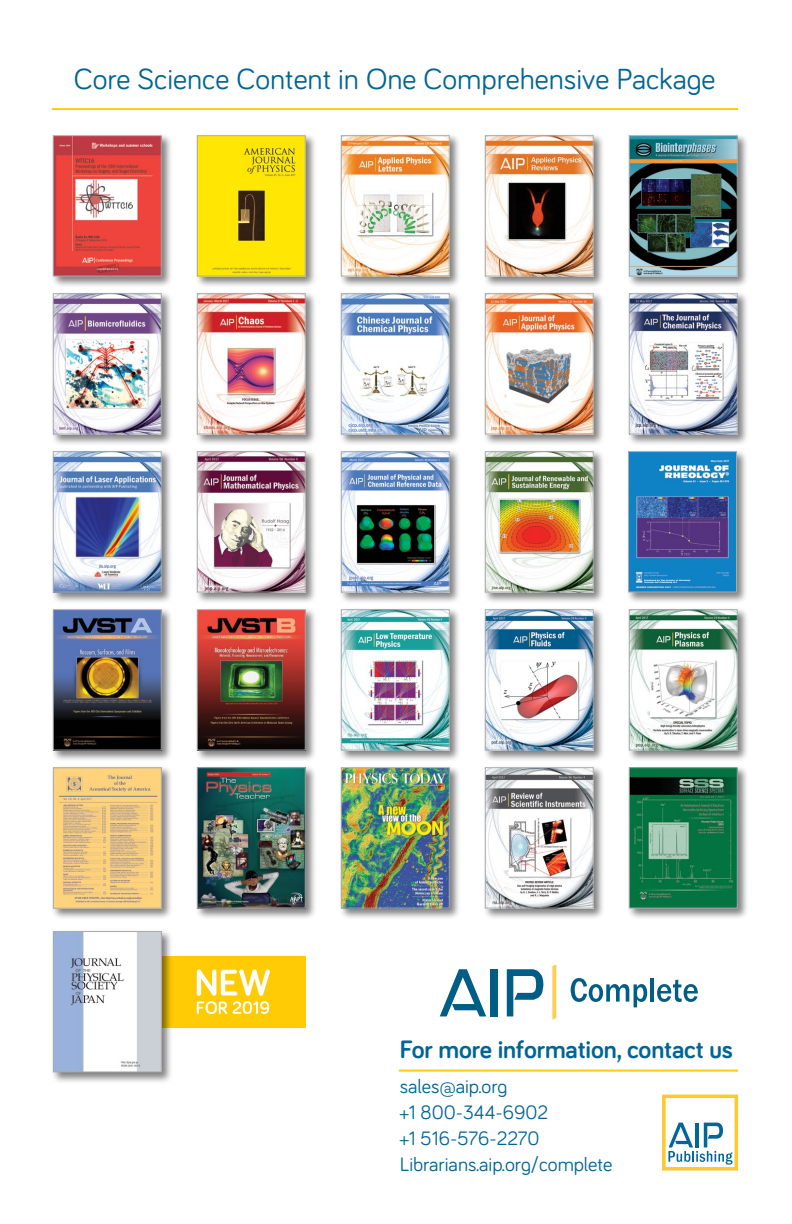
<style>
.page{position:relative;width:792px;height:1224px;background:#fff}
.page>*{position:absolute;margin:0;border:0;box-sizing:border-box;transform-origin:0 0}
.t1{font:30px "Bariol";color:#006594}
.t2{font:700 26px "Bariol";letter-spacing:-.005em;color:#006594}
.t3{font:20px/26px "Bariol";color:#006594}
</style>
<div class="page">
<div style="left:54px;top:956px;width:252px;height:72px;background:#ffcb05"></div>
<hr style="left:52px;top:108px;width:686px;height:2px;background:#ffcb05">
<svg style="left:571px;top:978px;width:76px;height:29px"></svg>
<hr style="left:650px;top:978px;width:4px;height:24px;background:#005d85">
<svg style="left:657px;top:980px;width:41px;height:22px"></svg>
<svg style="left:440px;top:969px;width:46px;height:47px"></svg>
<div style="left:490px;top:969px;width:8px;height:47px;background:#005d85"></div>
<svg style="left:507px;top:969px;width:37px;height:47px"></svg>
<svg style="left:552px;top:964px;width:4px;height:56px"></svg>
<div style="left:51px;top:133px;width:122px;height:155px;background:#000;opacity:.5"></div>
<img style="left:55px;top:137px;width:105px;height:138px">
<div style="left:53px;top:135px;width:109px;height:142px;border:1px solid #a7a9ac"></div>
<div style="left:51px;top:291px;width:122px;height:155px;background:#000;opacity:.5"></div>
<img style="left:55px;top:295px;width:105px;height:138px">
<div style="left:53px;top:293px;width:109px;height:142px;border:1px solid #a7a9ac"></div>
<div style="left:51px;top:449px;width:122px;height:155px;background:#000;opacity:.5"></div>
<img style="left:55px;top:453px;width:105px;height:138px">
<div style="left:53px;top:451px;width:109px;height:142px;border:1px solid #a7a9ac"></div>
<div style="left:51px;top:607px;width:122px;height:155px;background:#000;opacity:.5"></div>
<img style="left:55px;top:611px;width:105px;height:138px">
<div style="left:53px;top:609px;width:109px;height:142px;border:1px solid #a7a9ac"></div>
<div style="left:195px;top:765px;width:122px;height:155px;background:#000;opacity:.5"></div>
<img style="left:199px;top:769px;width:105px;height:138px">
<div style="left:197px;top:767px;width:109px;height:142px;border:1px solid #a7a9ac"></div>
<div style="left:51px;top:929px;width:122px;height:155px;background:#000;opacity:.5"></div>
<img style="left:55px;top:933px;width:105px;height:137px">
<div style="left:53px;top:931px;width:109px;height:141px;border:1px solid #a7a9ac"></div>
<div style="left:195px;top:133px;width:122px;height:155px;background:#000;opacity:.5"></div>
<img style="left:199px;top:137px;width:105px;height:138px">
<div style="left:197px;top:135px;width:109px;height:142px;border:1px solid #a7a9ac"></div>
<div style="left:195px;top:291px;width:122px;height:155px;background:#000;opacity:.5"></div>
<img style="left:199px;top:295px;width:105px;height:138px">
<div style="left:197px;top:293px;width:109px;height:142px;border:1px solid #a7a9ac"></div>
<div style="left:195px;top:449px;width:122px;height:155px;background:#000;opacity:.5"></div>
<img style="left:199px;top:453px;width:105px;height:138px">
<div style="left:197px;top:451px;width:109px;height:142px;border:1px solid #a7a9ac"></div>
<div style="left:195px;top:607px;width:122px;height:155px;background:#000;opacity:.5"></div>
<img style="left:199px;top:611px;width:105px;height:138px">
<div style="left:197px;top:609px;width:109px;height:142px;border:1px solid #a7a9ac"></div>
<div style="left:339px;top:765px;width:122px;height:155px;background:#000;opacity:.5"></div>
<img style="left:343px;top:769px;width:105px;height:138px">
<div style="left:341px;top:767px;width:109px;height:142px;border:1px solid #a7a9ac"></div>
<div style="left:339px;top:133px;width:122px;height:155px;background:#000;opacity:.5"></div>
<img style="left:343px;top:137px;width:105px;height:138px">
<div style="left:341px;top:135px;width:109px;height:142px;border:1px solid #a7a9ac"></div>
<div style="left:339px;top:291px;width:122px;height:155px;background:#000;opacity:.5"></div>
<img style="left:343px;top:295px;width:105px;height:138px">
<div style="left:341px;top:293px;width:109px;height:142px;border:1px solid #a7a9ac"></div>
<div style="left:339px;top:449px;width:122px;height:155px;background:#000;opacity:.5"></div>
<img style="left:343px;top:453px;width:105px;height:138px">
<div style="left:341px;top:451px;width:109px;height:142px;border:1px solid #a7a9ac"></div>
<div style="left:339px;top:607px;width:122px;height:155px;background:#000;opacity:.5"></div>
<img style="left:343px;top:611px;width:105px;height:138px">
<div style="left:341px;top:609px;width:109px;height:142px;border:1px solid #a7a9ac"></div>
<div style="left:483px;top:765px;width:122px;height:155px;background:#000;opacity:.5"></div>
<img style="left:487px;top:769px;width:105px;height:138px">
<div style="left:485px;top:767px;width:109px;height:142px;border:1px solid #a7a9ac"></div>
<div style="left:483px;top:133px;width:122px;height:155px;background:#000;opacity:.5"></div>
<img style="left:487px;top:137px;width:105px;height:138px">
<div style="left:485px;top:135px;width:109px;height:142px;border:1px solid #a7a9ac"></div>
<div style="left:483px;top:291px;width:122px;height:155px;background:#000;opacity:.5"></div>
<img style="left:487px;top:295px;width:105px;height:138px">
<div style="left:485px;top:293px;width:109px;height:142px;border:1px solid #a7a9ac"></div>
<div style="left:483px;top:449px;width:122px;height:155px;background:#000;opacity:.5"></div>
<img style="left:487px;top:453px;width:105px;height:138px">
<div style="left:485px;top:451px;width:109px;height:142px;border:1px solid #a7a9ac"></div>
<div style="left:483px;top:607px;width:122px;height:155px;background:#000;opacity:.5"></div>
<img style="left:487px;top:611px;width:105px;height:138px">
<div style="left:485px;top:609px;width:109px;height:142px;border:1px solid #a7a9ac"></div>
<div style="left:627px;top:765px;width:122px;height:155px;background:#000;opacity:.5"></div>
<div style="left:629px;top:768px;width:108px;height:140px;background:#04733f"></div>
<img style="left:631px;top:776px;width:105px;height:124px">
<div style="left:629px;top:767px;width:109px;height:142px;border:1px solid #a7a9ac"></div>
<div style="left:627px;top:133px;width:122px;height:155px;background:#000;opacity:.5"></div>
<img style="left:631px;top:137px;width:105px;height:138px">
<div style="left:629px;top:135px;width:109px;height:142px;border:1px solid #a7a9ac"></div>
<div style="left:627px;top:291px;width:122px;height:155px;background:#000;opacity:.5"></div>
<img style="left:631px;top:295px;width:105px;height:138px">
<div style="left:629px;top:293px;width:109px;height:142px;border:1px solid #a7a9ac"></div>
<div style="left:51px;top:765px;width:122px;height:155px;background:#000;opacity:.5"></div>
<img style="left:55px;top:769px;width:105px;height:138px">
<div style="left:53px;top:767px;width:109px;height:142px;border:1px solid #a7a9ac"></div>
<div style="left:627px;top:607px;width:122px;height:155px;background:#000;opacity:.5"></div>
<img style="left:631px;top:611px;width:105px;height:138px">
<div style="left:629px;top:609px;width:109px;height:142px;border:1px solid #a7a9ac"></div>
<div style="left:626px;top:449px;width:122px;height:155px;background:#000;opacity:.5"></div>
<img style="left:630px;top:453px;width:105px;height:137px">
<div style="left:628px;top:451px;width:109px;height:141px;border:1px solid #a7a9ac"></div>
<hr style="left:399px;top:1070px;width:339px;height:2px;background:#ffcb05">
<svg style="left:662px;top:1095px;width:76px;height:76px"></svg>
<svg style="left:197px;top:969px;width:73px;height:45px"></svg>
<h1 class="t1" style="left:74px;top:59px;width:643px">Core Science Content in One Comprehensive Package</h1>
<h2 class="t2" style="left:400px;top:1031px;width:335px">For more information, contact us</h2>
<p class="t3" style="left:400px;top:1072px;width:214px">sales@aip.org<br>+1 800-344-6902<br>+1 516-576-2270<br>Librarians.aip.org/complete</p>
</div>
